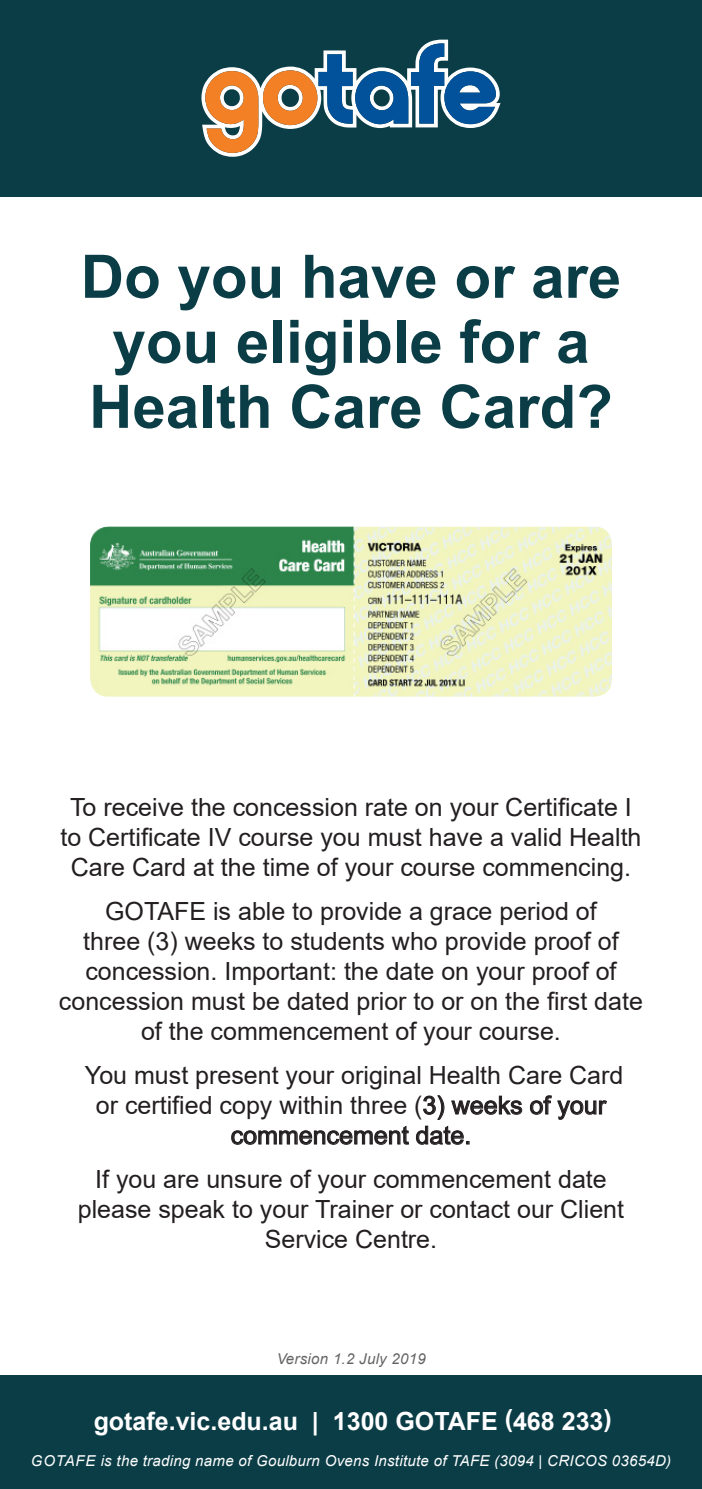
<style>
.page{position:relative;width:702px;height:1489px;background:#fff}
.page>*{position:absolute;margin:0;border:0;box-sizing:border-box;transform-origin:0 0}
.t1{font:700 60px/65px "Arial";color:#0b3d47;text-align:center}
.t2{font:25px/30px "Arial";color:#231f20;text-align:center}
.Course_Sub-Heading{font:700 25px "Arial";color:#fff}
.t3{font:italic 15px "Arial";letter-spacing:.02em;color:#fff}
.t4{font:italic 15px "Arial";letter-spacing:.02em;color:#231f20}
</style>
<div class="page">
<div style="left:0;top:0;width:702px;height:196px;background:#0b3d47"></div>
<svg style="left:423px;top:1095px;width:21px;height:24px"></svg>
<svg style="left:452px;top:1096px;width:69px;height:18px"></svg>
<svg style="left:530px;top:1095px;width:21px;height:19px"></svg>
<svg style="left:557px;top:1100px;width:49px;height:19px"></svg>
<svg style="left:232px;top:1126px;width:176px;height:18px"></svg>
<svg style="left:416px;top:1126px;width:53px;height:18px"></svg>
<img style="left:90px;top:526px;width:522px;height:170px">
<div style="left:0;top:1375px;width:702px;height:113px;background:#0b3d47"></div>
<svg style="left:201px;top:40px;width:299px;height:117px"></svg>
<p class="t1" style="left:81px;top:245px;width:542px">Do you have or are you eligible for a<br>Health Care Card?</p>
<p class="t2" style="left:60px;top:791px;width:582px">To receive the concession rate on your Certificate I to Certificate IV course you must have a valid Health<br>Care Card at the time of your course commencing.</p>
<p class="t2" style="left:59px;top:895px;width:585px">GOTAFE is able to provide a grace period of<br>three (3) weeks to students who provide proof of concession. Important: the date on your proof of concession must be dated prior to or on the first date of the commencement of your course.</p>
<p class="t2" style="left:85px;top:1060px;width:540px">You must present your original Health Care Card or certified copy within three (3) weeks of your commencement date.</p>
<p class="t2" style="left:78px;top:1164px;width:548px">If you are unsure of your commencement date please speak to your Trainer or contact our Client<br>Service Centre.</p>
<p class="t4" style="left:276px;top:1348px;width:151px">Version 1.2 July 2019</p>
<p class="Course_Sub-Heading" style="left:94px;top:1403px;width:519px">gotafe.vic.edu.au | 1300 GOTAFE (468 233)</p>
<p class="t3" style="left:31px;top:1450px;width:642px">GOTAFE is the trading name of Goulburn Ovens Institute of TAFE (3094 | CRICOS 03654D)</p>
</div>
